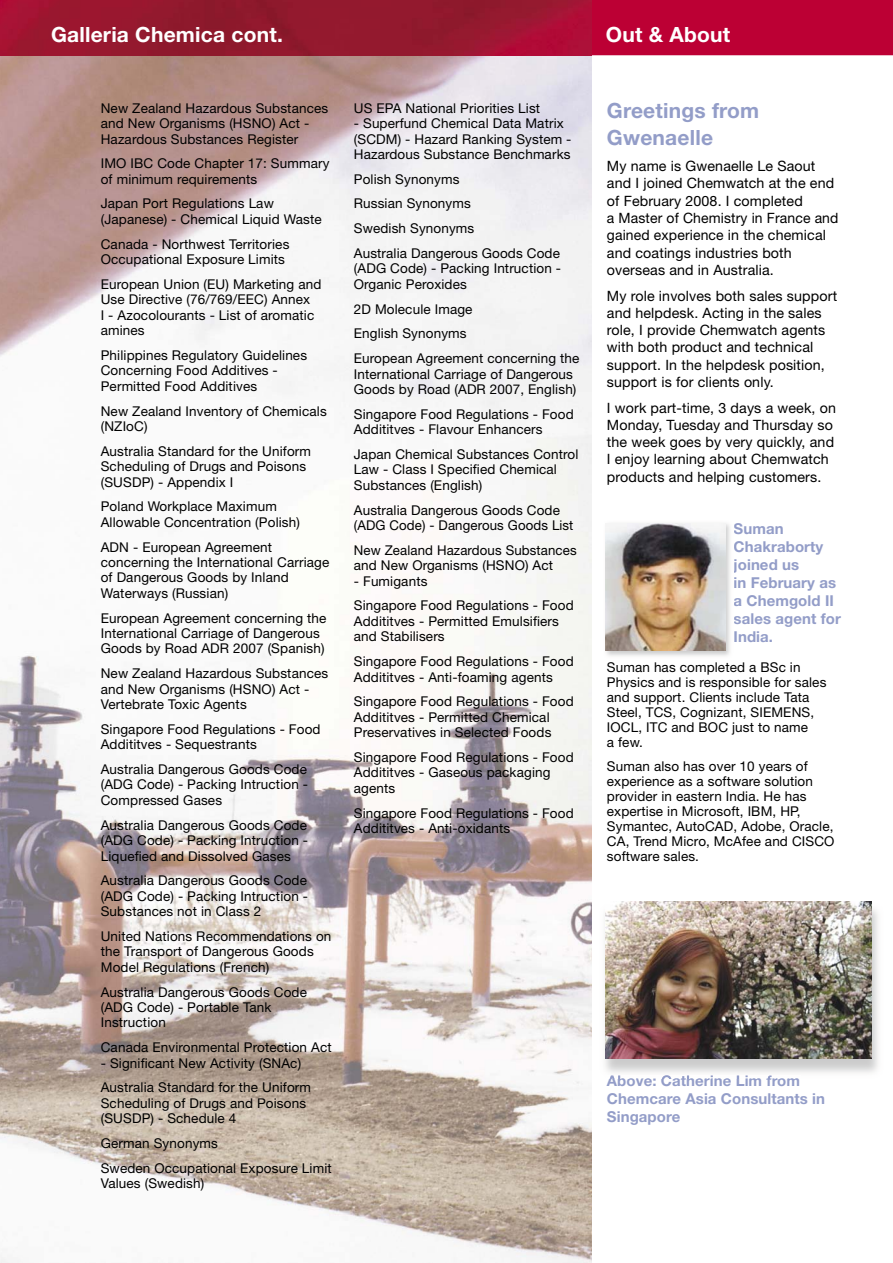
<style>
.page{position:relative;width:893px;height:1263px;background:#fff}
.page>*{position:absolute;margin:0;border:0;box-sizing:border-box;transform-origin:0 0}
.t1{font:700 21px "Helvetica Neue";letter-spacing:.01em;color:#fff}
.t2{font:700 21px/27px "Helvetica Neue";letter-spacing:.01em;color:#939dc8}
.t3{font:700 15px/18px "Helvetica Neue";letter-spacing:.005em;color:#939dc8}
.t4{font:14.25px/17.2px "Helvetica Neue";letter-spacing:.01em;color:#000}
.t5{font:13.5px/15.5px "Helvetica Neue";letter-spacing:.01em;color:#000}
</style>
<div class="page">
<img style="left:0;top:55px;width:592px;height:1208px">
<svg style="left:0;top:0;width:893px;height:55px;background:#a30f30"></svg>
<img style="left:605px;top:523px;width:125px;height:133px">
<img style="left:606px;top:523px;width:119px;height:128px">
<img style="left:605px;top:909px;width:273px;height:164px">
<img style="left:766px;top:1075px;width:33px;height:4px">
<img style="left:609px;top:1075px;width:152px;height:4px">
<img style="left:606px;top:901px;width:266px;height:157px">
<h1 class="t1" style="left:51px;top:27px;width:233px">Galleria Chemica cont.</h1>
<h1 class="t1" style="left:606px;top:27px;width:126px">Out &amp; About</h1>
<p class="t5" style="left:101px;top:101px;width:229px">New Zealand Hazardous Substances and New Organisms (HSNO) Act -<br>Hazardous Substances Register</p>
<p class="t5" style="left:101px;top:157px;width:230px">IMO IBC Code Chapter 17: Summary of minimum requirements</p>
<p class="t5" style="left:101px;top:197px;width:223px">Japan Port Regulations Law (Japanese) - Chemical Liquid Waste</p>
<p class="t5" style="left:101px;top:237px;width:190px">Canada - Northwest Territories<br>Occupational Exposure Limits</p>
<p class="t5" style="left:101px;top:278px;width:222px">European Union (EU) Marketing and<br>Use Directive (76/769/EEC) Annex<br>I - Azocolourants - List of aromatic amines</p>
<p class="t5" style="left:101px;top:349px;width:208px">Philippines Regulatory Guidelines<br>Concerning Food Additives -<br>Permitted Food Additives</p>
<p class="t5" style="left:101px;top:404px;width:227px">New Zealand Inventory of Chemicals (NZIoC)</p>
<p class="t5" style="left:101px;top:444px;width:212px">Australia Standard for the Uniform<br>Scheduling of Drugs and Poisons (SUSDP) - Appendix I</p>
<p class="t5" style="left:101px;top:500px;width:201px">Poland Workplace Maximum<br>Allowable Concentration (Polish)</p>
<p class="t5" style="left:101px;top:540px;width:230px">ADN - European Agreement concerning the International Carriage of Dangerous Goods by Inland<br>Waterways (Russian)</p>
<p class="t5" style="left:101px;top:611px;width:227px">European Agreement concerning the<br>International Carriage of Dangerous<br>Goods by Road ADR 2007 (Spanish)</p>
<p class="t5" style="left:101px;top:667px;width:229px">New Zealand Hazardous Substances and New Organisms (HSNO) Act -<br>Vertebrate Toxic Agents</p>
<p class="t5" style="left:101px;top:723px;width:221px">Singapore Food Regulations - Food<br>Addititves - Sequestrants</p>
<p class="t5" style="left:101px;top:763px;width:209px;text-align:justify">Australia Dangerous Goods Code (ADG Code) - Packing Intruction - Compressed Gases</p>
<p class="t5" style="left:101px;top:818px;width:209px;text-align:justify">Australia Dangerous Goods Code (ADG Code) - Packing Intruction - Liquefied and Dissolved Gases</p>
<p class="t5" style="left:101px;top:874px;width:209px;text-align:justify">Australia Dangerous Goods Code (ADG Code) - Packing Intruction - Substances not in Class 2</p>
<p class="t5" style="left:101px;top:930px;width:232px">United Nations Recommendations on the Transport of Dangerous Goods<br>Model Regulations (French)</p>
<p class="t5" style="left:101px;top:985px;width:208px">Australia Dangerous Goods Code (ADG Code) - Portable Tank<br>Instruction</p>
<p class="t5" style="left:101px;top:1041px;width:232px">Canada Environmental Protection Act</p>
<p class="t5" style="left:101px;top:1052px;width:212px;line-height:24.8px">- Significant New Activity (SNAc)<br>Australia Standard for the Uniform</p>
<p class="t5" style="left:101px;top:1096px;width:207px">Scheduling of Drugs and Poisons (SUSDP) - Schedule 4</p>
<p class="t5" style="left:101px;top:1132px;width:232px;line-height:24.8px">German Synonyms<br>Sweden Occupational Exposure Limit</p>
<p class="t5" style="left:101px;top:1177px;width:105px">Values (Swedish)</p>
<p class="t5" style="left:354px;top:101px;width:188px">US EPA National Priorities List</p>
<p class="t5" style="left:354px;top:117px;width:219px">- Superfund Chemical Data Matrix (SCDM) - Hazard Ranking System -<br>Hazardous Substance Benchmarks</p>
<p class="t5" style="left:354px;top:168px;width:208px;line-height:24.8px">Polish Synonyms<br>Russian Synonyms<br>Swedish Synonyms<br>Australia Dangerous Goods Code</p>
<p class="t5" style="left:354px;top:262px;width:209px">(ADG Code) - Packing Intruction -<br>Organic Peroxides</p>
<p class="t5" style="left:354px;top:298px;width:227px;line-height:24.8px">2D Molecule Image<br>English Synonyms<br>European Agreement concerning the</p>
<p class="t5" style="left:354px;top:367px;width:224px">International Carriage of Dangerous<br>Goods by Road (ADR 2007, English)</p>
<p class="t5" style="left:354px;top:408px;width:221px">Singapore Food Regulations - Food<br>Addititves - Flavour Enhancers</p>
<p class="t5" style="left:354px;top:448px;width:226px">Japan Chemical Substances Control<br>Law - Class I Specified Chemical<br>Substances (English)</p>
<p class="t5" style="left:354px;top:503px;width:221px">Australia Dangerous Goods Code (ADG Code) - Dangerous Goods List</p>
<p class="t5" style="left:354px;top:544px;width:224px">New Zealand Hazardous Substances and New Organisms (HSNO) Act</p>
<p class="t5" style="left:354px;top:570px;width:221px;line-height:24.8px">- Fumigants<br>Singapore Food Regulations - Food</p>
<p class="t5" style="left:354px;top:615px;width:207px">Addititves - Permitted Emulsifiers and Stabilisers</p>
<p class="t5" style="left:354px;top:655px;width:221px">Singapore Food Regulations - Food<br>Addititves - Anti-foaming agents</p>
<p class="t5" style="left:354px;top:695px;width:221px">Singapore Food Regulations - Food<br>Addititves - Permitted Chemical<br>Preservatives in Selected Foods</p>
<p class="t5" style="left:354px;top:751px;width:221px">Singapore Food Regulations - Food<br>Addititves - Gaseous packaging agents</p>
<p class="t5" style="left:354px;top:806px;width:221px">Singapore Food Regulations - Food<br>Addititves - Anti-oxidants</p>
<h1 class="t2" style="left:607px;top:99px;width:154px">Greetings from<br>Gwenaelle</h1>
<p class="t4" style="left:607px;top:159px;width:233px">My name is Gwenaelle Le Saout and I joined Chemwatch at the end of February 2008. I completed<br>a Master of Chemistry in France and gained experience in the chemical and coatings industries both overseas and in Australia.</p>
<p class="t4" style="left:607px;top:288px;width:232px">My role involves both sales support and helpdesk. Acting in the sales role, I provide Chemwatch agents with both product and technical support. In the helpdesk position, support is for clients only.</p>
<p class="t4" style="left:607px;top:400px;width:231px">I work part-time, 3 days a week, on<br>Monday, Tuesday and Thursday so the week goes by very quickly, and<br>I enjoy learning about Chemwatch products and helping customers.</p>
<p class="t3" style="left:733px;top:521px;width:109px">Suman<br>Chakraborty joined us<br>in February as a Chemgold II sales agent for<br>India.</p>
<p class="t5" style="left:607px;top:661px;width:221px;line-height:15px">Suman has completed a BSc in<br>Physics and is responsible for sales and support. Clients include Tata<br>Steel, TCS, Cognizant, SIEMENS,<br>IOCL, ITC and BOC just to name<br>a few.</p>
<p class="t5" style="left:607px;top:760px;width:229px;line-height:15px">Suman also has over 10 years of experience as a software solution provider in eastern India. He has expertise in Microsoft, IBM, HP,<br>Symantec, AutoCAD, Adobe, Oracle,<br>CA, Trend Micro, McAfee and CISCO software sales.</p>
<p class="t3" style="left:607px;top:1073px;width:220px">Above: Catherine Lim from<br>Chemcare Asia Consultants in<br>Singapore</p>
</div>
